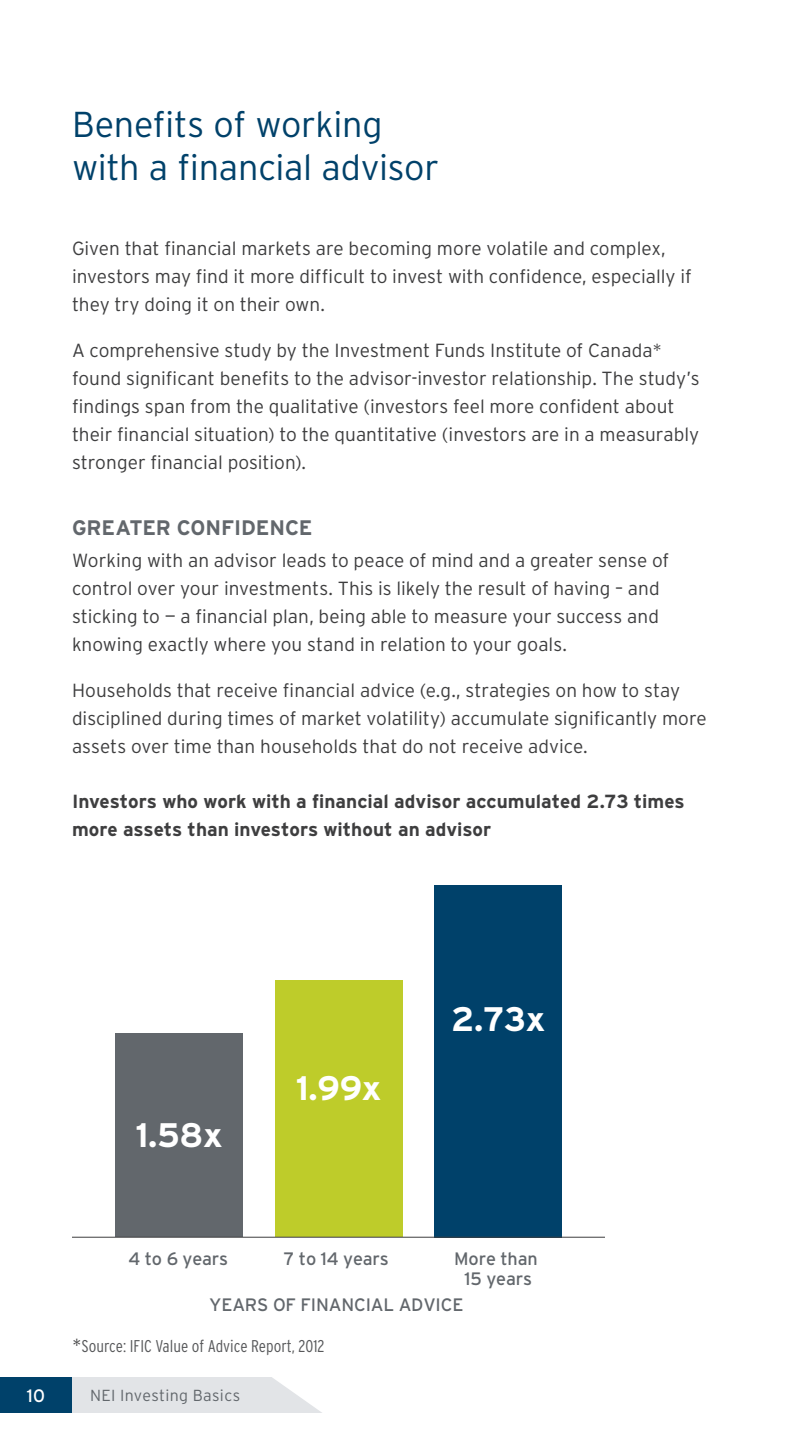
<style>
.page{position:relative;width:792px;height:1440px;background:#fff}
.page>*{position:absolute;margin:0;border:0;box-sizing:border-box;transform-origin:0 0}
.t1{font:300 36px/43.2px "Interstate";letter-spacing:-.01em;color:#00416a}
.t2{font:700 34px "Interstate";letter-spacing:-.01em;color:#fff}
.t3{font:700 21px "Interstate";color:#62676c}
.t4{font:300 19px/28px "Interstate";color:#3e3e3f}
.t5{font:700 19px/28px "Interstate";color:#3e3e3f}
.t6{font:18px/20px "Interstate";letter-spacing:-.01em;color:#62676c;text-align:center}
.t7{font:18px "Interstate";color:#fff}
.t8{font:300 condensed 17px "Interstate";color:#57585a}
.t9{font:300 16px "Interstate";letter-spacing:.025em;color:#62676c}
.s1{font-stretch:normal;font-size:19px;color:#3e3e3f}
</style>
<div class="page">
<svg style="left:72px;top:1377px;width:250px;height:36px;background:#e4e6e9"></svg>
<div style="left:0;top:1377px;width:72px;height:36px;background:#00416a"></div>
<div style="left:115px;top:1033px;width:128px;height:204px;background:#62676c"></div>
<div style="left:275px;top:980px;width:127px;height:257px;background:#becc2a"></div>
<div style="left:434px;top:885px;width:128px;height:352px;background:#00416a"></div>
<hr style="left:72px;top:1237px;width:533px;height:1px;background:#3e3e3f">
<h1 class="t1" style="left:72px;top:102px;width:369px">Benefits of working with a financial advisor</h1>
<p class="t4" style="left:72px;top:234px;width:621px">Given that financial markets are becoming more volatile and complex, investors may find it more difficult to invest with confidence, especially if they try doing it on their own.</p>
<p class="t4" style="left:72px;top:336px;width:629px">A comprehensive study by the Investment Funds Institute of Canada* found significant benefits to the advisor-investor relationship. The study’s findings span from the qualitative (investors feel more confident about their financial situation) to the quantitative (investors are in a measurably stronger financial position).</p>
<p class="t3" style="left:72px;top:516px;width:242px">Greater confidence</p>
<p class="t4" style="left:72px;top:547px;width:599px">Working with an advisor leads to peace of mind and a greater sense of control over your investments. This is likely the result of having – and sticking to — a financial plan, being able to measure your success and knowing exactly where you stand in relation to your goals.</p>
<p class="t4" style="left:72px;top:677px;width:636px">Households that receive financial advice (e.g., strategies on how to stay disciplined during times of market volatility) accumulate significantly more assets over time than households that do not receive advice.</p>
<p class="t5" style="left:72px;top:788px;width:614px">Investors who work with a financial advisor accumulated 2.73 times more assets than investors without an advisor</p>
<h2 class="t2" style="left:136px;top:1116px;width:89px">1.58x</h2>
<h2 class="t2" style="left:296px;top:1069px;width:87px">1.99x</h2>
<h2 class="t2" style="left:451px;top:1000px;width:96px">2.73x</h2>
<p class="t6" style="left:128px;top:1248px;width:101px">4 to 6 years</p>
<p class="t6" style="left:284px;top:1248px;width:107px">7 to 14 years</p>
<p class="t6" style="left:209px;top:1294px;width:256px">YEARS OF FINANCIAL ADVICE</p>
<p class="t6" style="left:454px;top:1248px;width:85px">More than<br>15 years</p>
<p class="t8" style="left:72px;top:1337px;width:254px"><span class="s1">*</span>Source: IFIC Value of Advice Report, 2012</p>
<p class="t7" style="left:27px;top:1386px;width:20px">10</p>
<p class="t9" style="left:90px;top:1387px;width:152px">NEI Investing Basics</p>
</div>
